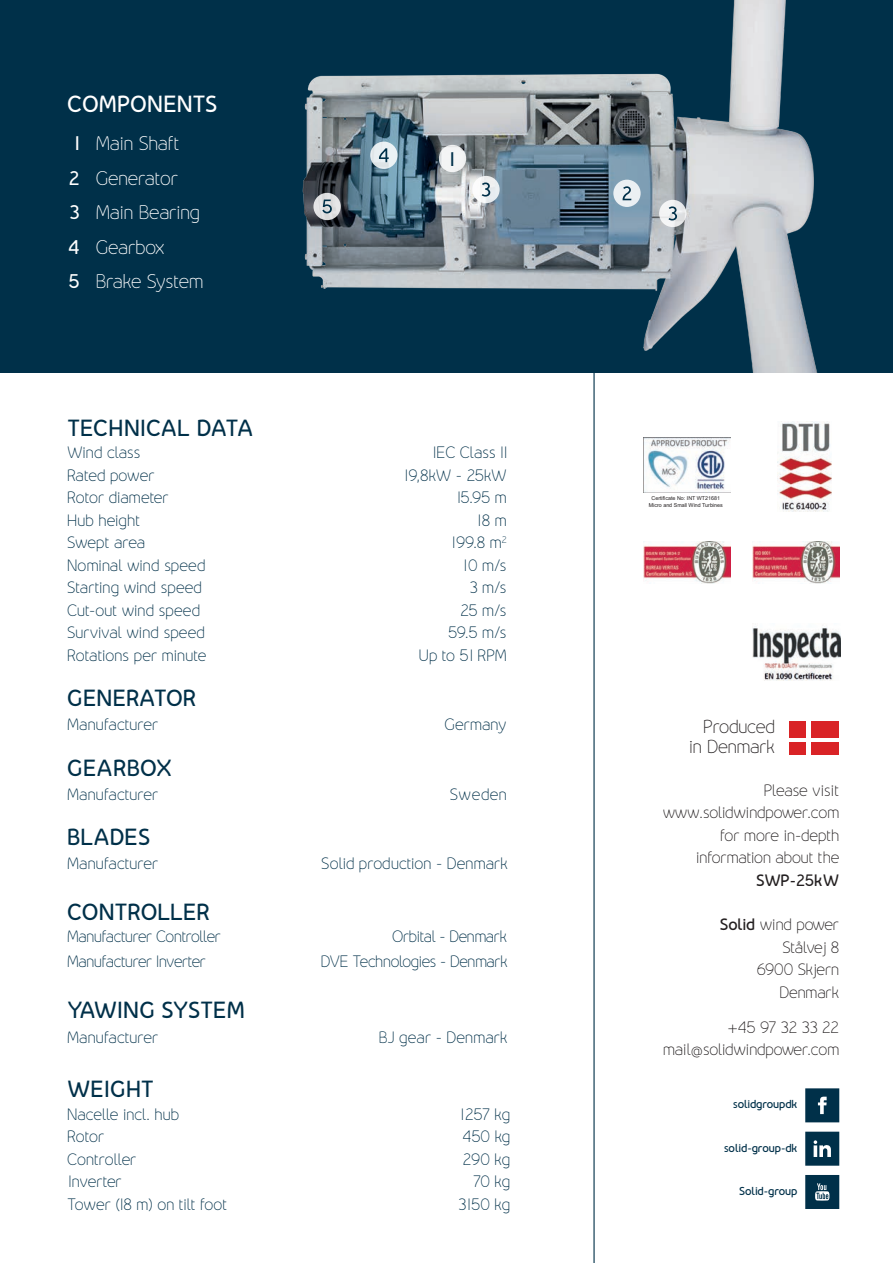
<style>
.page{position:relative;width:893px;height:1263px;background:#fff}
.page>*{position:absolute;margin:0;border:0;box-sizing:border-box;transform-origin:0 0}
.t1{font:600 21.3px "Nevo";letter-spacing:-.01em;color:#003049}
.t2{font:600 21.3px "Nevo";color:#fff}
.t3{font:100 18px/34.5px "Nevo";letter-spacing:-.01em;color:#fff}
.t4{font:600 18px/34.5px "Nevo";color:#fff;text-align:center}
.t5{font:600 18px "Nevo";color:#003049}
.t6{font:100 17.1px/20.5px "Nevo";letter-spacing:-.01em;color:#231f20;text-align:right}
.t7{font:100 15px "Nevo";color:#003049}
.t8{font:100 15px/22.5px "Nevo";letter-spacing:-.01em;color:#231f20;text-align:right}
.t9{font:100 15px "Nevo";letter-spacing:-.025em;color:#003049}
.t10{font:100 15px "Nevo";letter-spacing:-.02em;color:#003049}
.t11{font:600 15px "Nevo";letter-spacing:-.02em;color:#231f20}
.t12{font:600 10.5px "Nevo";letter-spacing:-.01em;color:#003049}
.t13{font:5.4px/6.4px "Arial";color:#231f20;text-align:center}
.s1{font-weight:600}
</style>
<div class="page">
<div style="left:0;top:0;width:893px;height:372px;background:#003049"></div>
<div style="left:790px;top:721px;width:16px;height:16px;background:#d92326"></div>
<div style="left:811px;top:721px;width:28px;height:16px;background:#d92326"></div>
<div style="left:790px;top:742px;width:16px;height:13px;background:#d92326"></div>
<div style="left:811px;top:742px;width:28px;height:13px;background:#d92326"></div>
<img style="left:777px;top:421px;width:54px;height:91px">
<img style="left:753px;top:625px;width:87px;height:56px">
<img style="left:643px;top:438px;width:88px;height:54px">
<img style="left:643px;top:542px;width:88px;height:42px">
<img style="left:752px;top:542px;width:87px;height:42px">
<svg style="left:805px;top:1088px;width:34px;height:34px"></svg>
<svg style="left:805px;top:1175px;width:34px;height:34px"></svg>
<svg style="left:805px;top:1132px;width:34px;height:34px"></svg>
<hr style="left:593px;top:349px;width:2px;height:914px;background:#003049">
<img style="left:302px;top:0;width:515px;height:372px">
<svg style="left:439px;top:145px;width:27px;height:27px"></svg>
<svg style="left:313px;top:193px;width:28px;height:27px"></svg>
<svg style="left:370px;top:142px;width:27px;height:27px"></svg>
<svg style="left:613px;top:180px;width:28px;height:27px"></svg>
<svg style="left:623px;top:186px;width:8px;height:14px"></svg>
<div style="left:472px;top:176px;width:28px;height:27px;background:linear-gradient(to right,#fefdfc,#e2e7eb);border-radius:50%"></div>
<svg style="left:482px;top:182px;width:8px;height:15px"></svg>
<svg style="left:659px;top:200px;width:27px;height:27px"></svg>
<svg style="left:668px;top:206px;width:9px;height:14px"></svg>
<svg style="left:322px;top:200px;width:10px;height:13px"></svg>
<svg style="left:379px;top:148px;width:10px;height:14px"></svg>
<h1 class="t2" style="left:67px;top:91px;width:152px">COMPONENTS</h1>
<p class="t4" style="left:68px;top:126px;width:13px">1<br>2<br>3<br>4<br>5</p>
<p class="t3" style="left:96px;top:126px;width:109px">Main Shaft<br>Generator<br>Main Bearing<br>Gearbox<br>Brake System</p>
<p class="t5" style="left:450px;top:148px;width:6px">1</p>
<h1 class="t1" style="left:67px;top:415px;width:187px">TECHNICAL DATA</h1>
<p class="t7" style="left:67px;top:444px;width:75px">Wind class</p>
<p class="t7" style="left:433px;top:444px;width:76px">IEC Class II</p>
<p class="t7" style="left:67px;top:466px;width:89px">Rated power</p>
<p class="t7" style="left:405px;top:466px;width:103px">19,8kW - 25kW</p>
<p class="t7" style="left:67px;top:489px;width:103px">Rotor diameter</p>
<p class="t7" style="left:458px;top:489px;width:51px">15.95 m</p>
<p class="t7" style="left:67px;top:511px;width:75px">Hub height</p>
<p class="t7" style="left:478px;top:511px;width:30px">18 m</p>
<p class="t7" style="left:67px;top:534px;width:80px">Swept area</p>
<p class="t7" style="left:452px;top:534px;width:56px">199.8 m<sup>2</sup></p>
<p class="t7" style="left:67px;top:556px;width:140px">Nominal wind speed</p>
<p class="t7" style="left:464px;top:556px;width:44px">10 m/s</p>
<p class="t7" style="left:67px;top:579px;width:136px">Starting wind speed</p>
<p class="t7" style="left:470px;top:579px;width:39px">3 m/s</p>
<p class="t7" style="left:67px;top:601px;width:134px">Cut-out wind speed</p>
<p class="t7" style="left:460px;top:601px;width:48px">25 m/s</p>
<p class="t7" style="left:67px;top:624px;width:139px">Survival wind speed</p>
<p class="t7" style="left:448px;top:624px;width:60px">59.5 m/s</p>
<p class="t7" style="left:67px;top:646px;width:141px">Rotations per minute</p>
<p class="t7" style="left:419px;top:646px;width:90px">Up to 51 RPM</p>
<h1 class="t1" style="left:67px;top:685px;width:131px">GENERATOR</h1>
<p class="t7" style="left:67px;top:715px;width:93px">Manufacturer</p>
<p class="t7" style="left:445px;top:715px;width:64px">Germany</p>
<h1 class="t1" style="left:67px;top:755px;width:106px">GEARBOX</h1>
<p class="t7" style="left:67px;top:785px;width:93px">Manufacturer</p>
<p class="t7" style="left:450px;top:785px;width:58px">Sweden</p>
<h1 class="t1" style="left:67px;top:824px;width:85px">BLADES</h1>
<p class="t7" style="left:67px;top:854px;width:93px">Manufacturer</p>
<p class="t7" style="left:321px;top:854px;width:188px">Solid production - Denmark</p>
<h1 class="t1" style="left:67px;top:899px;width:145px">CONTROLLER</h1>
<p class="t10" style="left:67px;top:928px;width:155px">Manufacturer Controller</p>
<p class="t10" style="left:392px;top:928px;width:117px">Orbital - Denmark</p>
<p class="t9" style="left:67px;top:952px;width:140px">Manufacturer Inverter</p>
<p class="t9" style="left:321px;top:952px;width:189px">DVE Technologies - Denmark</p>
<h1 class="t1" style="left:67px;top:997px;width:179px">YAWING SYSTEM</h1>
<p class="t7" style="left:67px;top:1028px;width:93px">Manufacturer</p>
<p class="t7" style="left:379px;top:1028px;width:130px">BJ gear - Denmark</p>
<h1 class="t1" style="left:67px;top:1076px;width:88px">WEIGHT</h1>
<p class="t7" style="left:67px;top:1105px;width:114px">Nacelle incl. hub</p>
<p class="t7" style="left:461px;top:1105px;width:51px">1257 kg</p>
<p class="t7" style="left:67px;top:1127px;width:39px">Rotor</p>
<p class="t7" style="left:463px;top:1127px;width:49px">450 kg</p>
<p class="t7" style="left:67px;top:1150px;width:71px">Controller</p>
<p class="t7" style="left:463px;top:1150px;width:49px">290 kg</p>
<p class="t7" style="left:69px;top:1172px;width:55px">Inverter</p>
<p class="t7" style="left:473px;top:1172px;width:39px">70 kg</p>
<p class="t7" style="left:67px;top:1195px;width:162px">Tower (18 m) on tilt foot</p>
<p class="t7" style="left:459px;top:1195px;width:53px">3150 kg</p>
<p class="t13" style="left:649px;top:495px;width:75px">Certificate No: INT WT21681<br>Micro and Small Wind Turbines</p>
<p class="t6" style="left:689px;top:716px;width:88px">Produced in Denmark</p>
<p class="t8" style="left:663px;top:779px;width:178px">Please visit www.solidwindpower.com for more in-depth information about the</p>
<p class="t11" style="left:756px;top:871px;width:85px">SWP-25kW</p>
<p class="t8" style="left:720px;top:913px;width:121px"><span class="s1">Solid</span> wind power<br>Stålvej 8<br>6900 Skjern<br>Denmark</p>
<p class="t8" style="left:663px;top:1016px;width:178px">+45 97 32 33 22 mail@solidwindpower.com</p>
<p class="t12" style="left:733px;top:1098px;width:66px">solidgroupdk</p>
<p class="t12" style="left:724px;top:1141px;width:75px">solid-group-dk</p>
<p class="t12" style="left:739px;top:1185px;width:60px">Solid-group</p>
</div>
